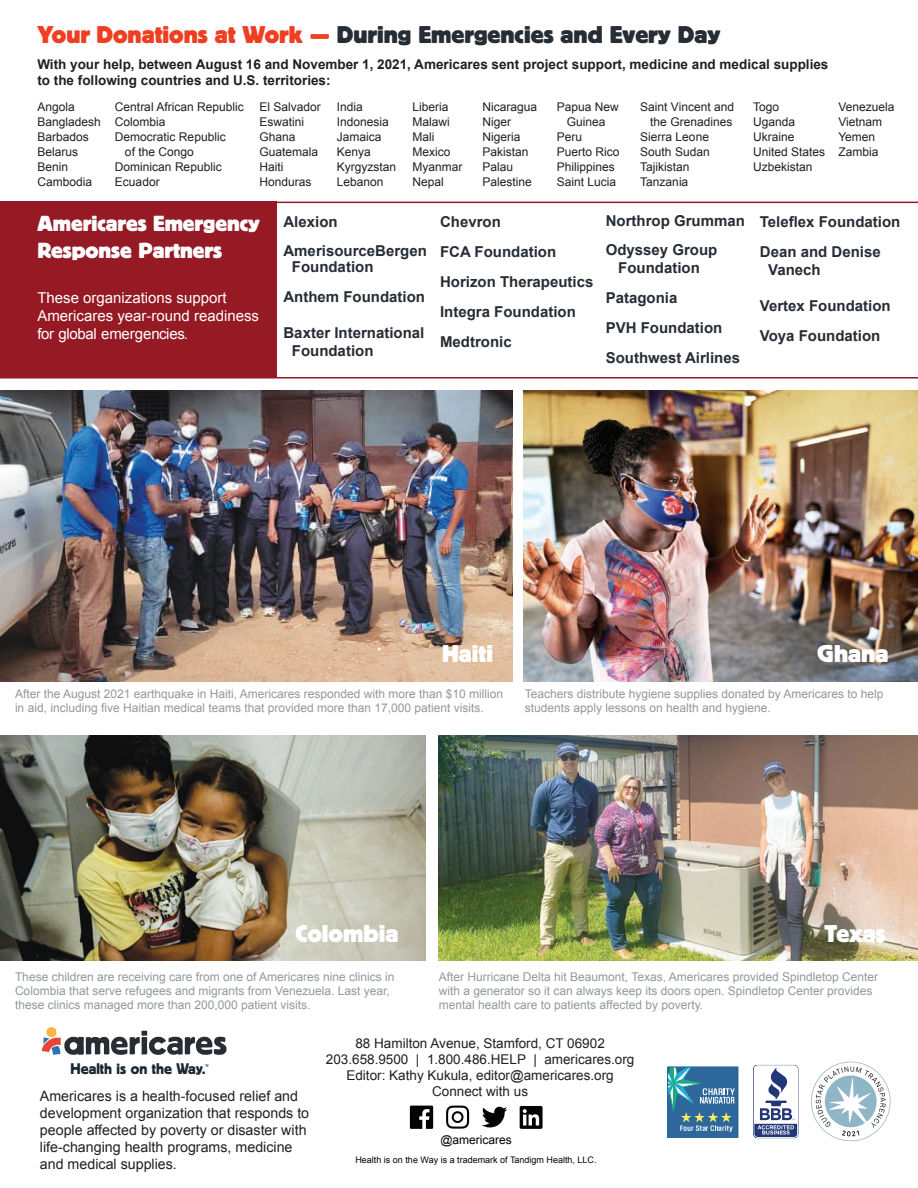
<style>
.page{position:relative;width:918px;height:1188px;background:#fff}
.page>*{position:absolute;margin:0;border:0;box-sizing:border-box;transform-origin:0 0}
.t1{font:700 24px "Block Berthold BQ";color:#272d35}
.t2{font:700 24px "Block Berthold BQ";color:#fff}
.t3{font:700 21.6px/27px "Block Berthold BQ";color:#fff}
.t4{font:15.45px "Block Berthold BQ";color:#1a2932}
.t5{font:700 15px/30px "Arial";color:#272d35}
.t6{font:15px/18px "Arial";color:#fff}
.t7{font:14.25px/17.1px "Arial";color:#231f20}
.t8{font:700 13.5px/16.2px "Arial";color:#231f20}
.t9{font:13.5px/16.2px "Arial";color:#231f20;text-align:center}
.t10{font:12px/14.4px "Arial";color:#93989c}
.t11{font:12px/15px "Arial";color:#231f20}
.t12{font:12px "Arial";color:#040503}
.t13{font:9px "Arial";color:#040503}
.t14{font:6.45px "Block Berthold BQ";color:#1a2932;scale:.67 1}
.s1{color:#ef3e22}
</style>
<div class="page">
<img style="left:523px;top:391px;width:395px;height:291px">
<svg style="left:0;top:202px;width:918px;height:177px"></svg>
<svg style="left:482px;top:1107px;width:25px;height:20px"></svg>
<svg style="left:446px;top:1106px;width:23px;height:23px"></svg>
<svg style="left:520px;top:1106px;width:23px;height:23px"></svg>
<svg style="left:410px;top:1106px;width:23px;height:23px"></svg>
<svg style="left:42px;top:1027px;width:185px;height:28px"></svg>
<div style="left:0;top:202px;width:276px;height:176px;background:#961a24"></div>
<img style="left:439px;top:736px;width:479px;height:225px">
<img style="left:0;top:391px;width:512px;height:291px">
<img style="left:0;top:736px;width:426px;height:225px">
<svg style="left:811px;top:1062px;width:80px;height:79px"></svg>
<svg style="left:753px;top:1065px;width:45px;height:73px"></svg>
<div style="left:668px;top:1084px;width:70px;height:54px;background:#2e679b"></div>
<svg style="left:669px;top:1069px;width:66px;height:63px"></svg>
<div style="left:667px;top:1067px;width:71px;height:71px;border:1px solid #2e679b"></div>
<h1 class="t1" style="left:37px;top:21px;width:684px"><span class="s1">Your Donations at Work —</span> During Emergencies and Every Day</h1>
<p class="t8" style="left:37px;top:56px;width:793px">With your help, between August 16 and November 1, 2021, Americares sent project support, medicine and medical supplies to the following countries and U.S. territories:</p>
<p class="t11" style="left:37px;top:99px;width:65px">Angola<br>Bangladesh<br>Barbados<br>Belarus<br>Benin<br>Cambodia</p>
<p class="t11" style="left:115px;top:99px;width:130px">Central African Republic</p>
<p class="t11" style="left:115px;top:114px;width:52px">Colombia</p>
<p class="t11" style="left:115px;top:129px;width:112px">Democratic Republic</p>
<p class="t11" style="left:125px;top:144px;width:70px">of the Congo</p>
<p class="t11" style="left:115px;top:159px;width:108px">Dominican Republic</p>
<p class="t11" style="left:115px;top:174px;width:46px">Ecuador</p>
<p class="t11" style="left:260px;top:99px;width:63px">El Salvador<br>Eswatini<br>Ghana<br>Guatemala<br>Haiti<br>Honduras</p>
<p class="t11" style="left:337px;top:99px;width:61px">India<br>Indonesia<br>Jamaica<br>Kenya<br>Kyrgyzstan<br>Lebanon</p>
<p class="t11" style="left:413px;top:99px;width:52px">Liberia<br>Malawi<br>Mali<br>Mexico<br>Myanmar<br>Nepal</p>
<p class="t11" style="left:482px;top:99px;width:56px">Nicaragua<br>Niger<br>Nigeria<br>Pakistan<br>Palau<br>Palestine</p>
<p class="t11" style="left:557px;top:99px;width:64px">Papua New</p>
<p class="t11" style="left:567px;top:114px;width:40px">Guinea</p>
<p class="t11" style="left:557px;top:129px;width:27px">Peru</p>
<p class="t11" style="left:557px;top:144px;width:64px">Puerto Rico</p>
<p class="t11" style="left:557px;top:159px;width:60px">Philippines</p>
<p class="t11" style="left:557px;top:174px;width:61px">Saint Lucia</p>
<p class="t11" style="left:640px;top:99px;width:95px">Saint Vincent and</p>
<p class="t11" style="left:650px;top:114px;width:84px">the Grenadines</p>
<p class="t11" style="left:640px;top:129px;width:70px">Sierra Leone</p>
<p class="t11" style="left:640px;top:144px;width:71px">South Sudan</p>
<p class="t11" style="left:640px;top:159px;width:51px">Tajikistan</p>
<p class="t11" style="left:640px;top:174px;width:50px">Tanzania</p>
<p class="t11" style="left:753px;top:99px;width:74px">Togo<br>Uganda<br>Ukraine<br>United States<br>Uzbekistan</p>
<p class="t11" style="left:838px;top:99px;width:58px">Venezuela<br>Vietnam<br>Yemen<br>Zambia</p>
<h2 class="t3" style="left:37px;top:211px;width:224px">Americares Emergency<br>Response Partners</h2>
<p class="t6" style="left:37px;top:289px;width:223px">These organizations support<br>Americares year-round readiness for global emergencies.</p>
<p class="t5" style="left:284px;top:208px;width:145px;line-height:28.5px">Alexion<br>AmerisourceBergen</p>
<p class="t5" style="left:284px;top:252px;width:143px;text-indent:8px">Foundation<br>Anthem Foundation</p>
<p class="t5" style="left:292px;top:324px;width:134px;line-height:18px;text-indent:-8px">Baxter International<br>Foundation</p>
<p class="t5" style="left:440px;top:207px;width:155px">Chevron<br>FCA Foundation<br>Horizon Therapeutics<br>Integra Foundation<br>Medtronic</p>
<p class="t5" style="left:606px;top:207px;width:141px;line-height:28.5px">Northrop Grumman<br>Odyssey Group</p>
<p class="t5" style="left:606px;top:253px;width:136px;text-indent:13px">Foundation<br>Patagonia<br>PVH Foundation<br>Southwest Airlines</p>
<p class="t5" style="left:760px;top:207px;width:142px">Teleflex Foundation<br>Dean and Denise</p>
<p class="t5" style="left:768px;top:255px;width:54px">Vanech</p>
<p class="t5" style="left:760px;top:291px;width:132px">Vertex Foundation<br>Voya Foundation</p>
<h1 class="t2" style="left:442px;top:640px;width:53px">Haiti</h1>
<h1 class="t2" style="left:817px;top:640px;width:73px">Ghana</h1>
<p class="t10" style="left:15px;top:687px;width:490px">After the August 2021 earthquake in Haiti, Americares responded with more than $10 million in aid, including five Haitian medical teams that provided more than 17,000 patient visits.</p>
<p class="t10" style="left:525px;top:687px;width:360px">Teachers distribute hygiene supplies donated by Americares to help students apply lessons on health and hygiene.</p>
<h1 class="t2" style="left:295px;top:921px;width:104px">Colombia</h1>
<h1 class="t2" style="left:824px;top:921px;width:63px">Texas</h1>
<p class="t10" style="left:15px;top:969px;width:381px">These children are receiving care from one of Americares nine clinics in<br>Colombia that serve refugees and migrants from Venezuela. Last year, these clinics managed more than 200,000 patient visits.</p>
<p class="t10" style="left:439px;top:969px;width:441px">After Hurricane Delta hit Beaumont, Texas, Americares provided Spindletop Center with a generator so it can always keep its doors open. Spindletop Center provides mental health care to patients affected by poverty.</p>
<p class="t4" style="left:70px;top:1060px;width:136px">Health is on the Way.</p>
<p class="t14" style="left:205px;top:1063px;width:6px">™</p>
<p class="t7" style="left:40px;top:1087px;width:271px">Americares is a health-focused relief and development organization that responds to people affected by poverty or disaster with life-changing health programs, medicine and medical supplies.</p>
<p class="t9" style="left:326px;top:1035px;width:310px">88 Hamilton Avenue, Stamford, CT 06902<br>203.658.9500 | 1.800.486.HELP | americares.org Editor: Kathy Kukula, editor@americares.org Connect with us</p>
<p class="t12" style="left:440px;top:1132px;width:73px">@americares</p>
<p class="t13" style="left:355px;top:1154px;width:243px">Health is on the Way is a trademark of Tandigm Health, LLC.</p>
</div>
